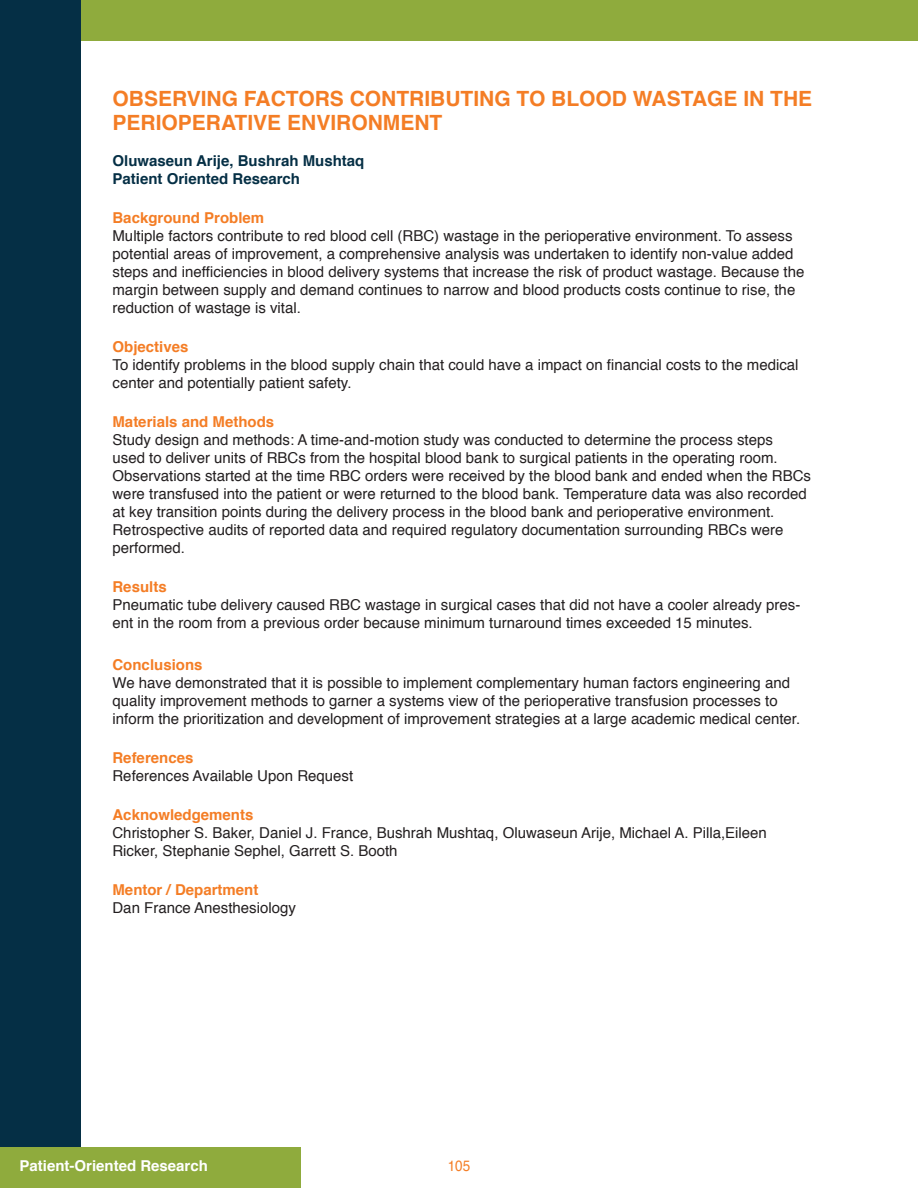
<style>
.page{position:relative;width:918px;height:1188px;background:#fff}
.page>*{position:absolute;margin:0;border:0;box-sizing:border-box;transform-origin:0 0}
.Orange_Title_Abstrac{font:700 21px/24px "Helvetica";color:#f47d25}
.t1{font:15px/18px "Helvetica";color:#231f20}
.Orange_Header_Abstra{font:700 15px "Helvetica";color:#f47d25}
.Blue_Name_Area{font:700 15px "Helvetica";color:#052f45}
.t2{font:700 15px "Helvetica";color:#fff}
.t3{font:15px "Helvetica";color:#f47d25;scale:.9 1}
</style>
<div class="page">
<div style="left:0;top:0;width:81px;height:1157px;background:#052f45"></div>
<div style="left:0;top:1148px;width:300px;height:40px;background:#8fab3d"></div>
<div style="left:81px;top:0;width:837px;height:40px;background:#8fab3d"></div>
<p class="Orange_Title_Abstrac" style="left:112px;top:87px;width:701px">OBSERVING FACTORS CONTRIBUTING TO BLOOD WASTAGE IN THE<br>PERIOPERATIVE ENVIRONMENT</p>
<p class="Blue_Name_Area" style="left:112px;top:148px;width:253px">Oluwaseun Arije, Bushrah Mushtaq</p>
<p class="Blue_Name_Area" style="left:112px;top:166px;width:189px">Patient Oriented Research</p>
<p class="Orange_Header_Abstra" style="left:112px;top:205px;width:153px">Background Problem</p>
<p class="t1" style="left:112px;top:227px;width:693px">Multiple factors contribute to red blood cell (RBC) wastage in the perioperative environment. To assess potential areas of improvement, a comprehensive analysis was undertaken to identify non-value added steps and inefficiencies in blood delivery systems that increase the risk of product wastage. Because the margin between supply and demand continues to narrow and blood products costs continue to rise, the reduction of wastage is vital.</p>
<p class="Orange_Header_Abstra" style="left:112px;top:334px;width:77px">Objectives</p>
<p class="t1" style="left:112px;top:356px;width:688px">To identify problems in the blood supply chain that could have a impact on financial costs to the medical center and potentially patient safety.</p>
<p class="Orange_Header_Abstra" style="left:112px;top:409px;width:163px">Materials and Methods</p>
<p class="t1" style="left:112px;top:431px;width:700px">Study design and methods: A time-and-motion study was conducted to determine the process steps<br>used to deliver units of RBCs from the hospital blood bank to surgical patients in the operating room.<br>Observations started at the time RBC orders were received by the blood bank and ended when the RBCs were transfused into the patient or were returned to the blood bank. Temperature data was also recorded at key transition points during the delivery process in the blood bank and perioperative environment.<br>Retrospective audits of reported data and required regulatory documentation surrounding RBCs were performed.</p>
<p class="Orange_Header_Abstra" style="left:112px;top:574px;width:56px">Results</p>
<p class="t1" style="left:112px;top:596px;width:689px">Pneumatic tube delivery caused RBC wastage in surgical cases that did not have a cooler already pres&shy;ent in the room from a previous order because minimum turnaround times exceeded 15 minutes.</p>
<p class="Orange_Header_Abstra" style="left:112px;top:652px;width:92px">Conclusions</p>
<p class="t1" style="left:112px;top:674px;width:689px">We have demonstrated that it is possible to implement complementary human factors engineering and quality improvement methods to garner a systems view of the perioperative transfusion processes to inform the prioritization and development of improvement strategies at a large academic medical center.</p>
<p class="Orange_Header_Abstra" style="left:112px;top:745px;width:82px">References</p>
<p class="t1" style="left:112px;top:767px;width:242px">References Available Upon Request</p>
<p class="Orange_Header_Abstra" style="left:112px;top:802px;width:142px">Acknowledgements</p>
<p class="t1" style="left:112px;top:824px;width:656px">Christopher S. Baker, Daniel J. France, Bushrah Mushtaq, Oluwaseun Arije, Michael A. Pilla,Eileen<br>Ricker, Stephanie Sephel, Garrett S. Booth</p>
<p class="Orange_Header_Abstra" style="left:112px;top:877px;width:147px">Mentor / Department</p>
<p class="t1" style="left:112px;top:899px;width:185px">Dan France Anesthesiology</p>
<p class="t2" style="left:20px;top:1153px;width:190px">Patient-Oriented Research</p>
<p class="t3" style="left:448px;top:1154px;width:27px">105</p>
</div>
